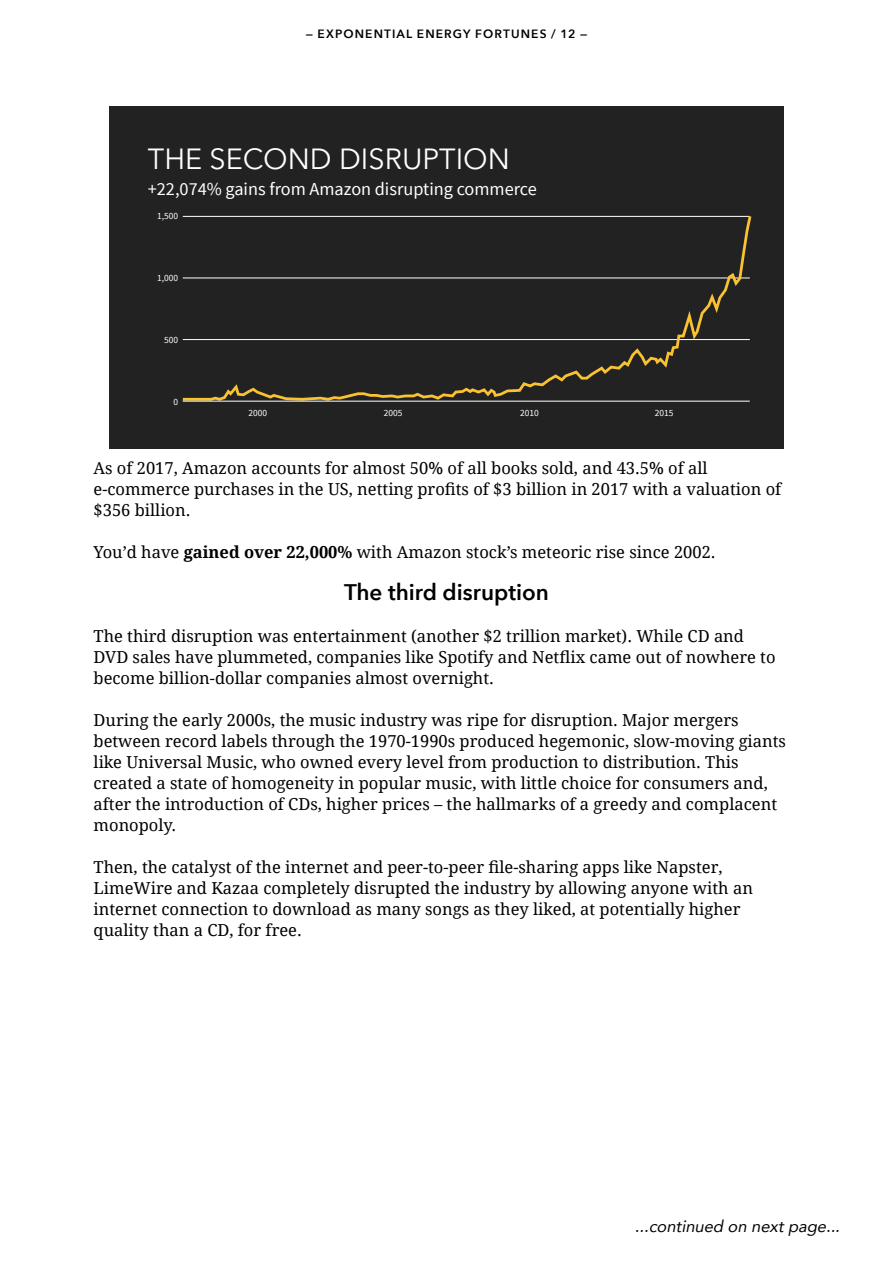
<style>
.page{position:relative;width:893px;height:1263px;background:#fff}
.page>*{position:absolute;margin:0;border:0;box-sizing:border-box;transform-origin:0 0}
.t1{font:28.95px "Avenir Next LT Pro";color:#fff}
.t2{font:600 22.5px "Avenir Next";color:#000}
.t3{font:18.3px "Source Sans Pro";color:#fff}
.t4{font:16.5px/21px "Droid Serif";color:#000}
.t5{font:italic 16.5px "Avenir";color:#000}
.t6{font:600 12px "Avenir Next";letter-spacing:.09em;color:#000}
.t7{font:9.45px "Source Sans Pro";color:#fff}
.s1{font-weight:700}
</style>
<div class="page">
<div style="left:109px;top:106px;width:675px;height:343px;background:#222"></div>
<svg style="left:182px;top:215px;width:570px;height:187px"></svg>
<hr style="left:183px;top:401px;width:567px;height:1px;background:#fff">
<p class="t6" style="left:306px;top:23px;width:283px">— EXPONENTIAL ENERGY FORTUNES / 12 —</p>
<h1 class="t1" style="left:148px;top:141px;width:364px">THE SECOND DISRUPTION</h1>
<p class="t3" style="left:148px;top:178px;width:391px">+22,074% gains from Amazon disrupting commerce</p>
<p class="t7" style="left:157px;top:209px;width:23px">1,500</p>
<p class="t7" style="left:157px;top:272px;width:23px">1,000</p>
<p class="t7" style="left:164px;top:334px;width:16px">500</p>
<p class="t7" style="left:174px;top:396px;width:6px">0</p>
<p class="t7" style="left:249px;top:407px;width:20px">2000</p>
<p class="t7" style="left:384px;top:407px;width:20px">2005</p>
<p class="t7" style="left:520px;top:407px;width:20px">2010</p>
<p class="t7" style="left:655px;top:407px;width:20px">2015</p>
<p class="t4" style="left:94px;top:457px;width:689px">As of 2017, Amazon accounts for almost 50% of all books sold, and 43.5% of all e-commerce purchases in the US, netting profits of $3 billion in 2017 with a valuation of $356 billion.</p>
<p class="t4" style="left:94px;top:541px;width:624px">You’d have <span class="s1">gained over 22,000%</span> with Amazon stock’s meteoric rise since 2002.</p>
<h2 class="t2" style="left:344px;top:573px;width:206px">The third disruption</h2>
<p class="t4" style="left:94px;top:625px;width:684px">The third disruption was entertainment (another $2 trillion market). While CD and<br>DVD sales have plummeted, companies like Spotify and Netflix came out of nowhere to become billion-dollar companies almost overnight.</p>
<p class="t4" style="left:94px;top:709px;width:694px">During the early 2000s, the music industry was ripe for disruption. Major mergers between record labels through the 1970-1990s produced hegemonic, slow-moving giants like Universal Music, who owned every level from production to distribution. This created a state of homogeneity in popular music, with little choice for consumers and, after the introduction of CDs, higher prices – the hallmarks of a greedy and complacent monopoly.</p>
<p class="t4" style="left:94px;top:856px;width:661px">Then, the catalyst of the internet and peer-to-peer file-sharing apps like Napster, LimeWire and Kazaa completely disrupted the industry by allowing anyone with an internet connection to download as many songs as they liked, at potentially higher quality than a CD, for free.</p>
<p class="t5" style="left:635px;top:1213px;width:211px">...continued on nextpage...</p>
</div>
